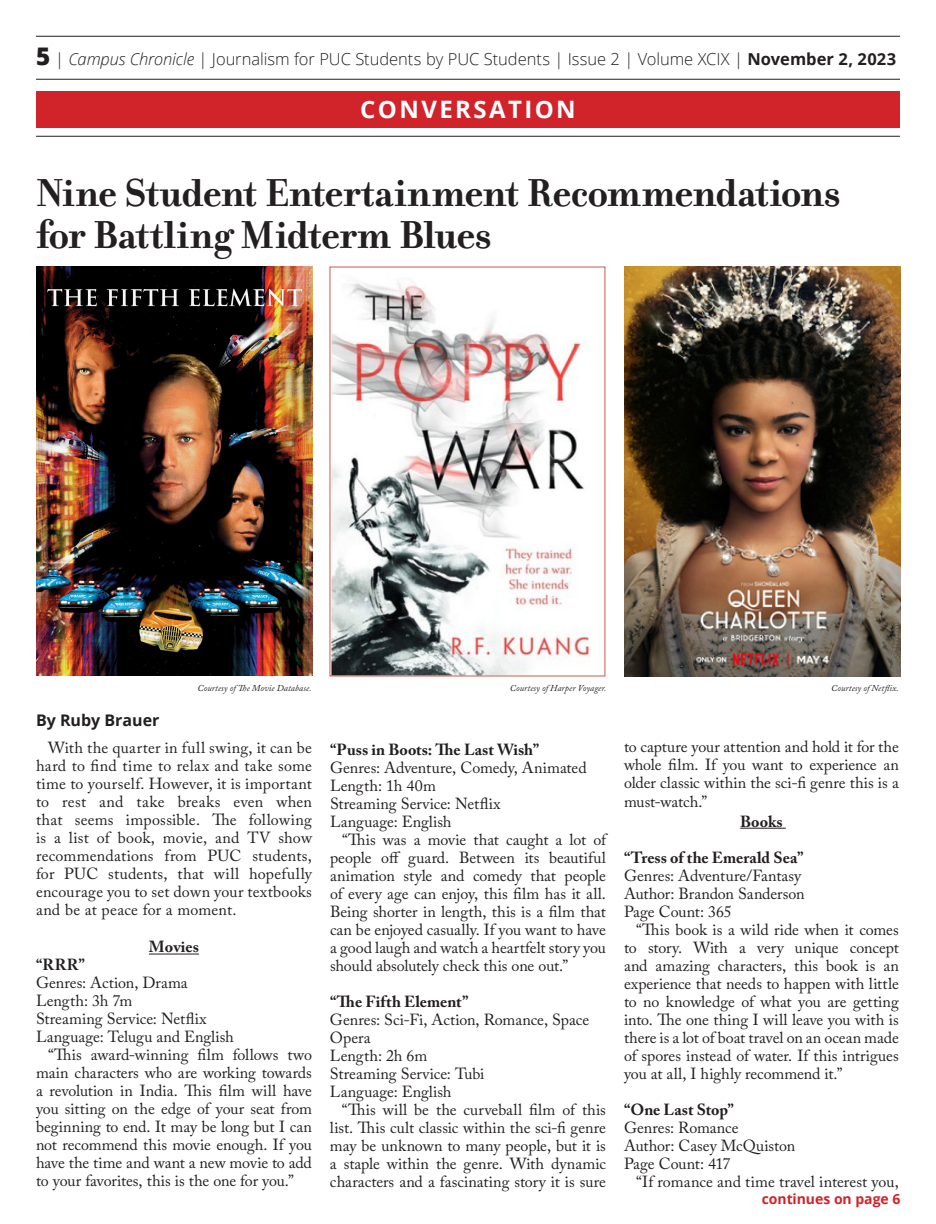
<style>
.page{position:relative;width:936px;height:1224px;background:#fff}
.page>*{position:absolute;margin:0;border:0;box-sizing:border-box;transform-origin:0 0}
.Headings{font:700 42px/42px "Filosofia OT";letter-spacing:-.015em;color:#231f20}
.t1{font:700 24px "Open Sans";letter-spacing:.1em;color:#fff}
.t2{font:300 16.5px "Open Sans";color:#231f20}
.Body_Copy{font:16px/18px "Adobe Caslon Pro";color:#231f20;text-align:justify}
.Body_Copy-2{font:700 16px "Adobe Caslon Pro";color:#231f20}
.By_Line{font:700 16px "Open Sans";color:#231f20}
.By_Line-2{font:700 16px "Adobe Caslon Pro";color:#231f20}
.Continued{font:700 14px "Open Sans";letter-spacing:-.005em;color:#d1232a}
.Photo_Credit{font:italic 9px "Adobe Caslon Pro";letter-spacing:.01em;color:#231f20}
.s1{font-weight:800;font-size:24.3px}
.s2{font-style:italic}
.s3{font-weight:700}
</style>
<div class="page">
<hr style="left:36px;top:79px;width:864px;height:1px;background:#231f20">
<hr style="left:36px;top:36px;width:864px;height:1px;background:#231f20">
<div style="left:36px;top:91px;width:864px;height:36px;background:#d1232a"></div>
<hr style="left:36px;top:136px;width:864px;height:1px;background:#231f20">
<hr style="left:149px;top:954px;width:50px;height:1px;background:#231f20">
<img style="left:36px;top:266px;width:276px;height:409px">
<svg style="left:329px;top:266px;width:277px;height:411px"></svg>
<img style="left:624px;top:266px;width:276px;height:410px">
<hr style="left:740px;top:828px;width:46px;height:1px;background:#231f20">
<p class="t2" style="left:36px;top:47px;width:862px"><span class="s1">5</span> | <span class="s2">Campus Chronicle</span> | Journalism for PUC Students by PUC Students | Issue 2 | Volume XCIX | <span class="s3">November 2, 2023</span></p>
<p class="t1" style="left:360px;top:93px;width:217px">CONVERSATION</p>
<p class="Headings" style="left:36px;top:172px;width:806px">Nine Student Entertainment Recommendations for Battling Midterm Blues</p>
<p class="Photo_Credit" style="left:198px;top:682px;width:116px">Courtesy of The Movie Database.</p>
<p class="By_Line" style="left:36px;top:709px;width:125px">By Ruby Brauer</p>
<p class="Body_Copy" style="left:36px;top:739px;width:278px;text-indent:12px">With the quarter in full swing, it can be hard to find time to relax and take some time to yourself. However, it is important to rest and take breaks even when that seems impossible. The following is a list of book, movie, and TV show recommendations from PUC students, for PUC students, that will hopefully encourage you to set down your textbooks and be at peace for a moment.</p>
<p class="By_Line-2" style="left:149px;top:938px;width:52px">Movies</p>
<p class="Body_Copy-2" style="left:36px;top:956px;width:51px">“RRR”</p>
<p class="Body_Copy" style="left:36px;top:974px;width:153px">Genres: Action, Drama</p>
<p class="Body_Copy" style="left:36px;top:992px;width:98px">Length: 3h 7m</p>
<p class="Body_Copy" style="left:36px;top:1010px;width:172px">Streaming Service: Netflix</p>
<p class="Body_Copy" style="left:36px;top:1028px;width:199px">Language: Telugu and English</p>
<p class="Body_Copy" style="left:36px;top:1046px;width:278px;text-indent:12px">“This award-winning film follows two main characters who are working towards a revolution in India. This film will have you sitting on the edge of your seat from beginning to end. It may be long but I can not recommend this movie enough. If you have the time and want a new movie to add to your favorites, this is the one for you.”</p>
<p class="Photo_Credit" style="left:510px;top:682px;width:98px">Courtesy of Harper Voyager.</p>
<p class="Photo_Credit" style="left:831px;top:682px;width:69px">Courtesy of Netflix.</p>
<p class="Body_Copy-2" style="left:330px;top:740px;width:211px">“Puss in Boots: The Last Wish”</p>
<p class="Body_Copy" style="left:330px;top:758px;width:258px">Genres: Adventure, Comedy, Animated</p>
<p class="Body_Copy" style="left:330px;top:776px;width:107px">Length: 1h 40m</p>
<p class="Body_Copy" style="left:330px;top:794px;width:172px">Streaming Service: Netflix</p>
<p class="Body_Copy" style="left:330px;top:812px;width:123px">Language: English</p>
<p class="Body_Copy" style="left:330px;top:830px;width:278px;text-indent:12px">“This was a movie that caught a lot of people off guard. Between its beautiful animation style and comedy that people of every age can enjoy, this film has it all.<br>Being shorter in length, this is a film that can be enjoyed casually. If you want to have a good laugh and watch a heartfelt story you should absolutely check this one out.”</p>
<p class="Body_Copy-2" style="left:330px;top:992px;width:140px">“The Fifth Element”</p>
<p class="Body_Copy" style="left:330px;top:1010px;width:261px">Genres: Sci-Fi, Action, Romance, Space<br>Opera</p>
<p class="Body_Copy" style="left:330px;top:1046px;width:99px">Length: 2h 6m</p>
<p class="Body_Copy" style="left:330px;top:1064px;width:156px">Streaming Service: Tubi</p>
<p class="Body_Copy" style="left:330px;top:1082px;width:123px">Language: English</p>
<p class="Body_Copy" style="left:330px;top:1100px;width:278px;text-indent:12px">“This will be the curveball film of this list. This cult classic within the sci-fi genre may be unknown to many people, but it is a staple within the genre. With dynamic characters and a fascinating story it is sure</p>
<p class="Body_Copy" style="left:624px;top:737px;width:276px;line-height:18.4px">to capture your attention and hold it for the whole film. If you want to experience an older classic within the sci-fi genre this is a must-watch.”</p>
<p class="By_Line-2" style="left:740px;top:812px;width:44px">Books</p>
<p class="Body_Copy-2" style="left:624px;top:848px;width:181px">“Tress of the Emerald Sea”</p>
<p class="Body_Copy" style="left:624px;top:866px;width:179px">Genres: Adventure/Fantasy</p>
<p class="Body_Copy" style="left:624px;top:884px;width:182px">Author: Brandon Sanderson</p>
<p class="Body_Copy" style="left:624px;top:902px;width:109px">Page Count: 365</p>
<p class="Body_Copy" style="left:624px;top:920px;width:276px;text-indent:12px">“This book is a wild ride when it comes to story. With a very unique concept and amazing characters, this book is an experience that needs to happen with little to no knowledge of what you are getting into. The one thing I will leave you with is there is a lot of boat travel on an ocean made of spores instead of water. If this intrigues you at all, I highly recommend it.”</p>
<p class="Body_Copy-2" style="left:624px;top:1100px;width:111px">“One Last Stop”</p>
<p class="Body_Copy" style="left:624px;top:1118px;width:116px">Genres: Romance</p>
<p class="Body_Copy" style="left:624px;top:1136px;width:173px">Author: Casey McQuiston</p>
<p class="Body_Copy" style="left:624px;top:1154px;width:108px">Page Count: 417</p>
<p class="Body_Copy" style="left:636px;top:1172px;width:264px">“If romance and time travel interest you,</p>
<p class="Continued" style="left:762px;top:1189px;width:140px">continues on page 6</p>
</div>
